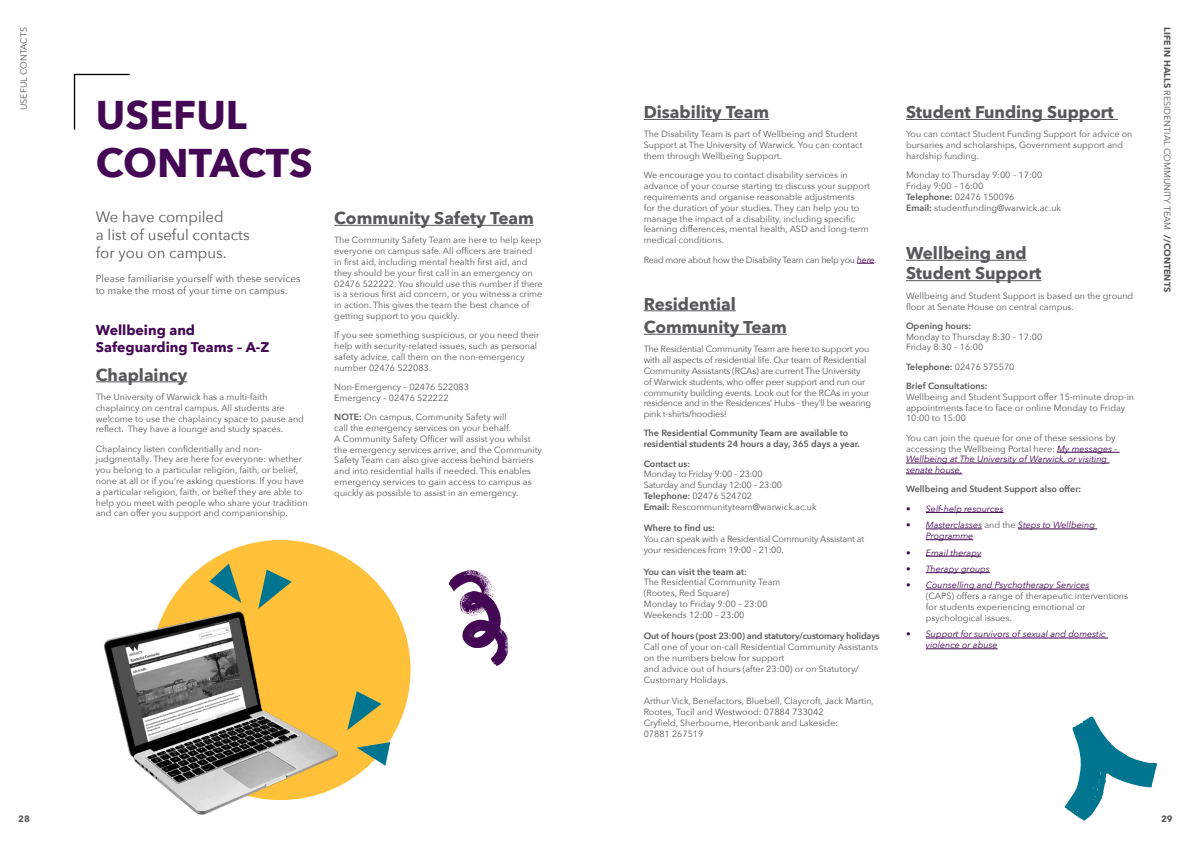
<style>
.page{position:relative;width:1191px;height:842px;background:#fff}
.page>*{position:absolute;margin:0;border:0;box-sizing:border-box;transform-origin:0 0}
.t1{font:700 40px/48px "Avenir Next";color:#440754}
.t2{font:700 17px/23.5px "Avenir Next";color:#58585b}
.t3{font:15px/18px "Avenir Next";color:#58585b}
.t4{font:700 14px/16.8px "Avenir Next";color:#440754}
.t5{font:10px/12px "Avenir Next";color:#58585b}
.t6{font:9px/10.8px "Avenir Next";color:#58585b}
.t7{font:9px/10.8px "Avenir Next";letter-spacing:-.02em;color:#58585b}
.t8{font:600 9px/10.8px "Avenir Next";color:#58585b}
.t9{font:italic 9px/10.8px "Avenir Next";color:#440754}
.t10{font:600 9px "Avenir Next";letter-spacing:-.02em;color:#58585b}
.t11{font:9px "Avenir Next";letter-spacing:-.03em;color:#58585b}
.t12{font:700 9px "Avenir Next";color:#58585b}
.s1{font-style:italic;color:#440754}
.s2{font-weight:600}
.s3{font-weight:400}
.s4{font-style:normal}
.s5{font-style:normal;color:#58585b}
.s6{color:#440754}
.s7{font-weight:700}
</style>
<div class="page">
<hr style="left:96px;top:381px;width:91px;height:1px;background:#58585b">
<hr style="left:334px;top:225px;width:200px;height:1px;background:#58585b">
<svg style="left:73px;top:73px;width:57px;height:57px"></svg>
<hr style="left:643px;top:119px;width:126px;height:1px;background:#58585b">
<svg style="left:857px;top:263px;width:17px;height:1px"></svg>
<hr style="left:643px;top:310px;width:93px;height:1px;background:#58585b">
<hr style="left:643px;top:334px;width:144px;height:1px;background:#58585b">
<hr style="left:906px;top:119px;width:212px;height:1px;background:#58585b">
<hr style="left:906px;top:260px;width:120px;height:1px;background:#58585b">
<hr style="left:906px;top:280px;width:135px;height:1px;background:#58585b">
<hr style="left:1057px;top:452px;width:62px;height:1px;background:#440754">
<hr style="left:906px;top:463px;width:203px;height:1px;background:#440754">
<hr style="left:906px;top:474px;width:56px;height:1px;background:#440754">
<hr style="left:926px;top:512px;width:77px;height:1px;background:#440754">
<hr style="left:926px;top:529px;width:56px;height:1px;background:#440754">
<hr style="left:1018px;top:529px;width:79px;height:1px;background:#440754">
<hr style="left:926px;top:539px;width:47px;height:1px;background:#440754">
<hr style="left:926px;top:556px;width:55px;height:1px;background:#440754">
<hr style="left:926px;top:572px;width:64px;height:1px;background:#440754">
<hr style="left:926px;top:589px;width:163px;height:1px;background:#440754">
<hr style="left:926px;top:638px;width:182px;height:1px;background:#440754">
<hr style="left:926px;top:649px;width:71px;height:1px;background:#440754">
<svg style="left:1064px;top:716px;width:93px;height:105px"></svg>
<div style="left:150px;top:540px;width:260px;height:260px;background:#ffc03a;border-radius:50%"></div>
<img style="left:104px;top:595px;width:240px;height:220px">
<svg style="left:258px;top:570px;width:34px;height:39px"></svg>
<svg style="left:347px;top:691px;width:34px;height:39px"></svg>
<svg style="left:209px;top:563px;width:32px;height:40px"></svg>
<svg style="left:357px;top:742px;width:33px;height:24px"></svg>
<svg style="left:448px;top:570px;width:61px;height:96px"></svg>
<p class="t6" style="left:18px;top:110px;width:85px;rotate:-90deg">USEFUL CONTACTS</p>
<h1 class="t1" style="left:96px;top:91px;width:218px">USEFUL<br>CONTACTS</h1>
<h2 class="t2" style="left:643px;top:100px;width:127px">Disability Team</h2>
<p class="t6" style="left:643px;top:129px;width:220px">The Disability Team is part of Wellbeing and Student<br>Support at The University of Warwick. You can contact them through Wellbeing Support.</p>
<p class="t6" style="left:643px;top:169px;width:228px">We encourage you to contact disability services in advance of your course starting to discuss your support requirements and organise reasonable adjustments<br>for the duration of your studies. They can help you to manage the impact of a disability, including specific learning differences, mental health, ASD and long-term medical conditions.</p>
<p class="t11" style="left:643px;top:252px;width:234px">Read more about how the Disability Team can help you <span class="s1">here</span>.</p>
<h2 class="t2" style="left:643px;top:292px;width:145px">Residential<br>Community Team</h2>
<p class="t7" style="left:643px;top:343px;width:229px">The Residential Community Team are here to support you with all aspects of residential life. Our team of Residential Community Assistants (RCAs) are current The University<br>of Warwick students, who offer peer support and run our community building events. Look out for the RCAs in your residence and in the Residences’ Hubs - they’ll be wearing pink t-shirts/hoodies!</p>
<p class="t8" style="left:643px;top:428px;width:218px">The Residential Community Team are available to residential students 24 hours a day, 365 days a year.</p>
<p class="t8" style="left:643px;top:458px;width:48px">Contact us:</p>
<p class="t6" style="left:643px;top:468px;width:175px">Monday to Friday 9:00 – 23:00<br>Saturday and Sunday 12:00 – 23:00<br><span class="s2">Telephone:</span> 02476 524702<br><span class="s2">Email:</span> Rescommunityteam@warwick.ac.uk</p>
<p class="t8" style="left:643px;top:523px;width:73px">Where to find us:</p>
<p class="t7" style="left:643px;top:533px;width:222px">You can speak with a Residential Community Assistant at your residences from 19:00 – 21:00.</p>
<p class="t8" style="left:643px;top:566px;width:105px">You can visit the team at:</p>
<p class="t6" style="left:643px;top:576px;width:138px">The Residential Community Team (Rootes, Red Square)<br>Monday to Friday 9:00 – 23:00<br>Weekends 12:00 – 23:00</p>
<p class="t10" style="left:643px;top:628px;width:238px">Out of hours (post 23:00) and statutory/customary holidays</p>
<p class="t6" style="left:643px;top:641px;width:236px">Call one of your on-call Residential Community Assistants on the numbers below for support<br>and advice out of hours (after 23:00) or on Statutory/ Customary Holidays.</p>
<p class="t6" style="left:643px;top:695px;width:232px">Arthur Vick, Benefactors, Bluebell, Claycroft, Jack Martin, Rootes, Tocil and Westwood: 07884 733042<br>Cryfield, Sherbourne, Heronbank and Lakeside:<br>07881 267519</p>
<h3 class="t3" style="left:96px;top:207px;width:155px">We have compiled<br>a list of useful contacts for you on campus.</h3>
<p class="t5" style="left:96px;top:272px;width:206px">Please familiarise yourself with these services to make the most of your time on campus.</p>
<h3 class="t4" style="left:96px;top:321px;width:175px">Wellbeing and<br>Safeguarding Teams – A-Z</h3>
<h2 class="t2" style="left:96px;top:363px;width:93px">Chaplaincy</h2>
<p class="t6" style="left:96px;top:391px;width:210px">The University of Warwick has a multi-faith chaplaincy on central campus. All students are welcome to use the chaplaincy space to pause and reflect. They have a lounge and study spaces.</p>
<p class="t6" style="left:96px;top:443px;width:213px">Chaplaincy listen confidentially and non&shy;judgmentally. They are here for everyone: whether you belong to a particular religion, faith, or belief, none at all or if you’re asking questions. If you have a particular religion, faith, or belief they are able to help you meet with people who share your tradition and can offer you support and companionship.</p>
<h2 class="t2" style="left:334px;top:206px;width:201px">Community Safety Team</h2>
<p class="t6" style="left:334px;top:234px;width:210px">The Community Safety Team are here to help keep everyone on campus safe. All officers are trained<br>in first aid, including mental health first aid, and they should be your first call in an emergency on 02476 522222. You should use this number if there is a serious first aid concern, or you witness a crime in action. This gives the team the best chance of getting support to you quickly.</p>
<p class="t6" style="left:334px;top:329px;width:207px">If you see something suspicious, or you need their help with security-related issues, such as personal safety advice, call them on the non-emergency number 02476 522083.</p>
<p class="t6" style="left:334px;top:381px;width:136px">Non-Emergency – 02476 522083<br>Emergency – 02476 522222</p>
<p class="t6" style="left:334px;top:411px;width:209px"><span class="s2">NOTE:</span> On campus, Community Safety will<br>call the emergency services on your behalf.<br>A Community Safety Officer will assist you whilst the emergency services arrive, and the Community Safety Team can also give access behind barriers and into residential halls if needed. This enables emergency services to gain access to campus as quickly as possible to assist in an emergency.</p>
<h2 class="t2" style="left:906px;top:100px;width:209px">Student Funding Support</h2>
<p class="t6" style="left:906px;top:129px;width:228px">You can contact Student Funding Support for advice on bursaries and scholarships, Government support and hardship funding.</p>
<p class="t6" style="left:906px;top:169px;width:157px">Monday to Thursday 9:00 – 17:00<br>Friday 9:00 – 16:00<br><span class="s2">Telephone:</span> 02476 150096<br><span class="s2">Email:</span> studentfunding@warwick.ac.uk</p>
<h2 class="t2" style="left:906px;top:243px;width:137px;line-height:20.4px">Wellbeing and<br>Student Support</h2>
<p class="t6" style="left:906px;top:290px;width:229px">Wellbeing and Student Support is based on the ground floor at Senate House on central campus.</p>
<p class="t8" style="left:906px;top:320px;width:67px">Opening hours:</p>
<p class="t6" style="left:906px;top:331px;width:138px">Monday to Thursday 8:30 – 17:00<br>Friday 8:30 – 16:00</p>
<p class="t8" style="left:906px;top:357px;width:110px;line-height:19.3px">Telephone: <span class="s3">02476 575570<br></span>Brief Consultations:</p>
<p class="t6" style="left:906px;top:391px;width:230px">Wellbeing and Student Support offer 15-minute drop-in appointments face to face or online Monday to Friday<br>10:00 to 15:00</p>
<p class="t6" style="left:906px;top:432px;width:213px">You can join the queue for one of these sessions by accessing the Wellbeing Portal here: <span class="s1">My messages - Wellbeing at The University of Warwick, or visiting senate house.</span></p>
<p class="t8" style="left:906px;top:484px;width:177px">Wellbeing and Student Support also offer:</p>
<p class="t9" style="left:906px;top:503px;width:99px"><span class="s4">•</span> Self-help resources</p>
<p class="t9" style="left:926px;top:519px;width:171px;text-indent:-20px"><span class="s4">•</span> Masterclasses <span class="s5">and the</span> Steps to Wellbeing<br>Programme</p>
<p class="t9" style="left:906px;top:547px;width:77px"><span class="s4">•</span> Email therapy</p>
<p class="t9" style="left:906px;top:563px;width:85px"><span class="s4">•</span> Therapy groups</p>
<p class="t6" style="left:926px;top:579px;width:204px;text-indent:-20px"><span class="s6">•</span> <span class="s1">Counselling and Psychotherapy Services<br></span>(CAPS) offers a range of therapeutic interventions for students experiencing emotional or psychological issues.</p>
<p class="t9" style="left:926px;top:628px;width:181px;text-indent:-20px"><span class="s4">•</span> Support for survivors of sexual and domestic violence or abuse</p>
<p class="t6" style="left:1173px;top:27px;width:205px;rotate:90deg"><span class="s7">LIFE IN HALLS</span> RESIDENTIAL COMMUNITY TEAM</p>
<p class="t12" style="left:1175px;top:235px;width:58px;rotate:90deg">//CONTENTS</p>
<p class="t12" style="left:18px;top:811px;width:13px">28</p>
<p class="t12" style="left:1161px;top:811px;width:13px">29</p>
</div>
